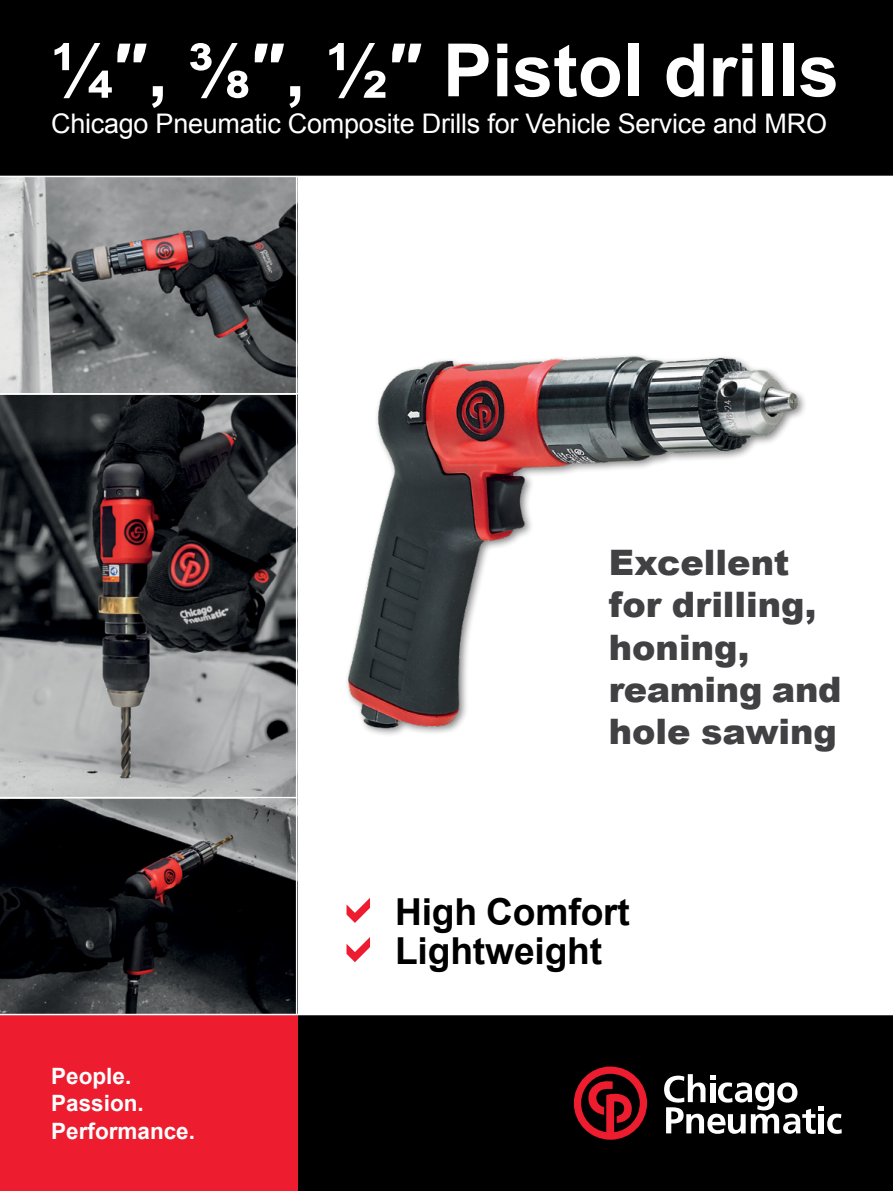
<style>
.page{position:relative;width:893px;height:1191px;background:#fff}
.page>*{position:absolute;margin:0;border:0;box-sizing:border-box;transform-origin:0 0}
.t1{font:700 73.5px "Arial";color:#fff}
.t2{font:700 37.2px/39.3px "Arial";letter-spacing:-.005em;color:#000}
.t3{font:900 35.1px/42.2px "Arial";color:#414042}
.t4{font:27px "Arial";letter-spacing:-.01em;color:#fff}
.t5{font:700 22.5px/27.8px "Arial";color:#fff}
</style>
<div class="page">
<img style="left:287px;top:177px;width:518px;height:743px">
<img style="left:0;top:395px;width:296px;height:618px">
<img style="left:0;top:177px;width:296px;height:215px">
<div style="left:0;top:0;width:893px;height:176px;background:#000"></div>
<div style="left:297px;top:1015px;width:596px;height:176px;background:#000"></div>
<div style="left:0;top:1015px;width:297px;height:176px;background:#ed1c2e"></div>
<svg style="left:664px;top:1074px;width:178px;height:59px"></svg>
<svg style="left:574px;top:1066px;width:73px;height:73px"></svg>
<hr style="left:0;top:797px;width:297px;height:1px;background:#fff">
<hr style="left:0;top:393px;width:297px;height:2px;background:#fff">
<hr style="left:296px;top:176px;width:1px;height:839px;background:#fff">
<svg style="left:346px;top:897px;width:24px;height:23px"></svg>
<h1 class="t1" style="left:51px;top:19px;width:789px">¼″, ⅜″, ½″ Pistol drills</h1>
<p class="t4" style="left:51px;top:105px;width:777px">Chicago Pneumatic Composite Drills for Vehicle Service and MRO</p>
<p class="t3" style="left:609px;top:540px;width:234px">Excellent for drilling, honing, reaming and hole sawing</p>
<p class="t5" style="left:51px;top:1062px;width:145px">People.<br>Passion.<br>Performance.</p>
<h2 class="t2" style="left:395px;top:892px;width:236px">High Comfort<br>Lightweight</h2>
</div>
